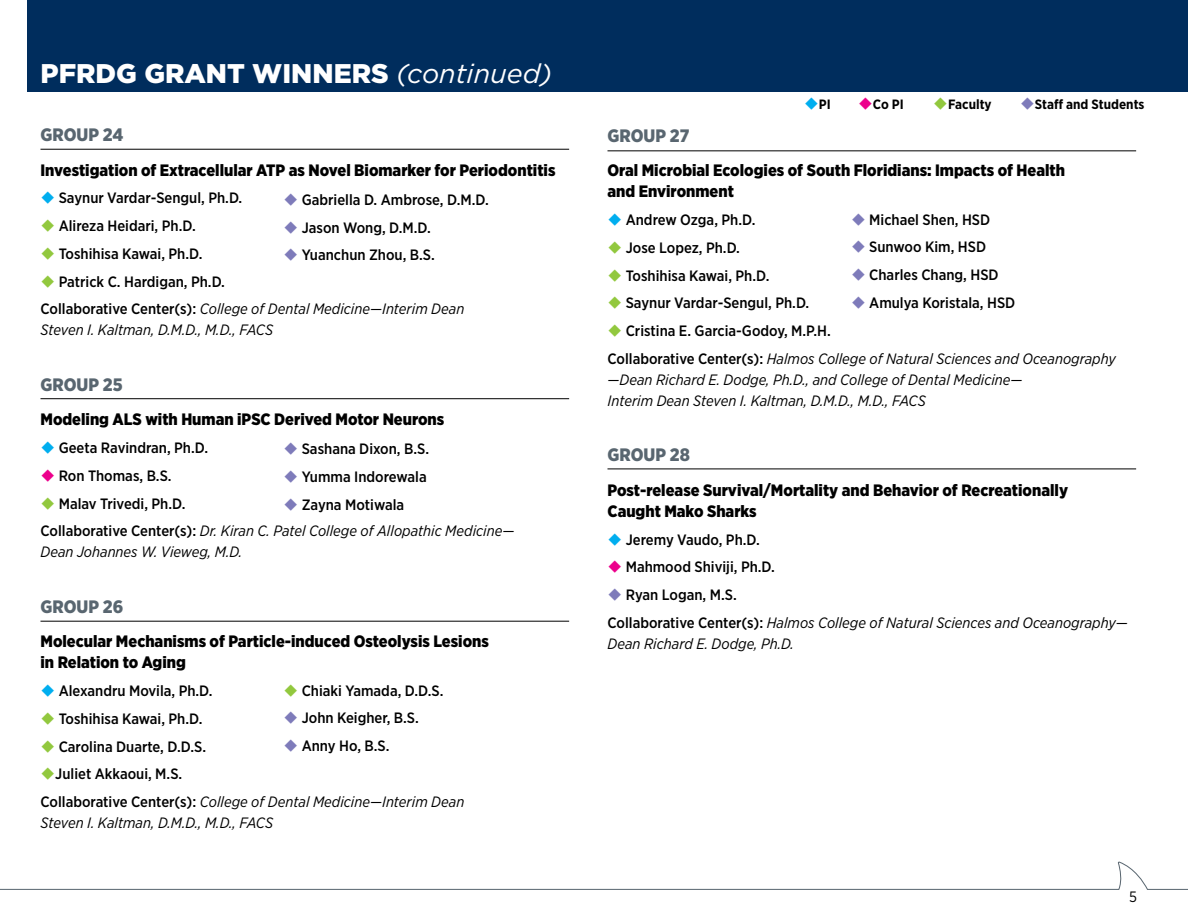
<style>
.page{position:relative;width:1188px;height:918px;background:#fff}
.page>*{position:absolute;margin:0;border:0;box-sizing:border-box;transform-origin:0 0}
.t1{font:900 27px "Gotham";color:#fff}
.t2{font:900 18px "Gotham Narrow";color:#596670}
.t3{font:900 16.5px/21px "Gotham Narrow";color:#000}
.t4{font:500 15px/27.8px "Gotham Narrow";color:#000}
.t5{font:italic 15px/27.8px "Gotham Narrow";color:#000}
.t6{font:15px "Gotham Narrow";color:#000}
.t7{font:700 13.5px "Gotham Narrow";color:#000}
.s1{font-weight:400;font-style:italic}
.s2{color:#00aeef}
.s3{color:#92c83e}
.s4{color:#7e7bba}
.s5{color:#ec008c}
.s6{font-weight:500;font-style:normal}
</style>
<div class="page">
<svg style="left:0;top:862px;width:1188px;height:28px"></svg>
<div style="left:27px;top:0;width:1161px;height:92px;background:#002d5d"></div>
<hr style="left:40px;top:149px;width:529px;height:1px;background:#000">
<hr style="left:40px;top:398px;width:529px;height:1px;background:#000">
<hr style="left:40px;top:621px;width:529px;height:1px;background:#000">
<hr style="left:608px;top:151px;width:528px;height:1px;background:#000">
<hr style="left:608px;top:469px;width:528px;height:1px;background:#000">
<h1 class="t1" style="left:40px;top:55px;width:513px">PFRDG GRANT WINNERS <span class="s1">(continued)</span></h1>
<p class="t2" style="left:40px;top:123px;width:84px">GROUP 24</p>
<p class="t3" style="left:40px;top:159px;width:516px">Investigation of Extracellular ATP as Novel Biomarker for Periodontitis</p>
<p class="t4" style="left:40px;top:184px;width:203px"><span class="s2">◆</span> Saynur Vardar-Sengul, Ph.D.</p>
<p class="t4" style="left:40px;top:212px;width:157px"><span class="s3">◆</span> Alireza Heidari, Ph.D.</p>
<p class="t4" style="left:40px;top:240px;width:163px"><span class="s3">◆</span> Toshihisa Kawai, Ph.D.</p>
<p class="t4" style="left:40px;top:267px;width:425px"><span class="s3">◆</span> Patrick C. Hardigan, Ph.D.<br>Collaborative Center(s): <span class="s1">College of Dental Medicine—Interim Dean</span></p>
<p class="t5" style="left:40px;top:316px;width:234px">Steven I. Kaltman, D.M.D., M.D., FACS</p>
<p class="t4" style="left:284px;top:185px;width:207px"><span class="s4">◆</span> Gabriella D. Ambrose, D.M.D.</p>
<p class="t4" style="left:284px;top:213px;width:149px"><span class="s4">◆</span> Jason Wong, D.M.D.</p>
<p class="t4" style="left:284px;top:241px;width:153px"><span class="s4">◆</span> Yuanchun Zhou, B.S.</p>
<p class="t2" style="left:40px;top:373px;width:84px">GROUP 25</p>
<p class="t3" style="left:40px;top:409px;width:405px">Modeling ALS with Human iPSC Derived Motor Neurons</p>
<p class="t4" style="left:40px;top:434px;width:169px"><span class="s2">◆</span> Geeta Ravindran, Ph.D.</p>
<p class="t4" style="left:40px;top:462px;width:133px"><span class="s5">◆</span> Ron Thomas, B.S.</p>
<p class="t5" style="left:40px;top:489px;width:475px"><span class="s3">◆</span> <span class="s6">Malav Trivedi, Ph.D.<br>Collaborative Center(s):</span> Dr. Kiran C. Patel College of Allopathic Medicine—</p>
<p class="t5" style="left:40px;top:538px;width:203px">Dean Johannes W. Vieweg, M.D.</p>
<p class="t4" style="left:284px;top:435px;width:147px"><span class="s4">◆</span> Sashana Dixon, B.S.</p>
<p class="t4" style="left:284px;top:463px;width:145px"><span class="s4">◆</span> Yumma Indorewala</p>
<p class="t4" style="left:284px;top:490px;width:122px"><span class="s4">◆</span> Zayna Motiwala</p>
<p class="t2" style="left:40px;top:595px;width:84px">GROUP 26</p>
<p class="t3" style="left:40px;top:631px;width:450px">Molecular Mechanisms of Particle-induced Osteolysis Lesions in Relation to Aging</p>
<p class="t4" style="left:40px;top:677px;width:174px"><span class="s2">◆</span> Alexandru Movila, Ph.D.</p>
<p class="t4" style="left:40px;top:705px;width:163px"><span class="s3">◆</span> Toshihisa Kawai, Ph.D.</p>
<p class="t4" style="left:40px;top:732px;width:167px"><span class="s3">◆</span> Carolina Duarte, D.D.S.</p>
<p class="t4" style="left:40px;top:760px;width:425px"><span class="s3">◆</span>Juliet Akkaoui, M.S.<br>Collaborative Center(s): <span class="s1">College of Dental Medicine—Interim Dean</span></p>
<p class="t5" style="left:40px;top:809px;width:234px">Steven I. Kaltman, D.M.D., M.D., FACS</p>
<p class="t4" style="left:284px;top:676px;width:161px"><span class="s3">◆</span> Chiaki Yamada, D.D.S.</p>
<p class="t4" style="left:284px;top:704px;width:137px"><span class="s4">◆</span> John Keigher, B.S.</p>
<p class="t4" style="left:284px;top:732px;width:108px"><span class="s4">◆</span> Anny Ho, B.S.</p>
<p class="t7" style="left:804px;top:96px;width:28px"><span class="s2">◆</span>PI</p>
<p class="t7" style="left:858px;top:96px;width:47px"><span class="s5">◆</span>Co PI</p>
<p class="t7" style="left:933px;top:96px;width:60px"><span class="s3">◆</span>Faculty</p>
<p class="t7" style="left:1020px;top:96px;width:126px"><span class="s4">◆</span>Staff and Students</p>
<p class="t2" style="left:608px;top:124px;width:83px">GROUP 27</p>
<p class="t3" style="left:608px;top:160px;width:459px">Oral Microbial Ecologies of South Floridians: Impacts of Health and Environment</p>
<p class="t4" style="left:608px;top:206px;width:149px"><span class="s2">◆</span> Andrew Ozga, Ph.D.</p>
<p class="t4" style="left:608px;top:234px;width:134px"><span class="s3">◆</span> Jose Lopez, Ph.D.</p>
<p class="t4" style="left:608px;top:261px;width:163px"><span class="s3">◆</span> Toshihisa Kawai, Ph.D.</p>
<p class="t4" style="left:608px;top:289px;width:203px"><span class="s3">◆</span> Saynur Vardar-Sengul, Ph.D.</p>
<p class="t4" style="left:608px;top:317px;width:510px"><span class="s3">◆</span> Cristina E. Garcia-Godoy, M.P.H.<br>Collaborative Center(s): <span class="s1">Halmos College of Natural Sciences and Oceanography</span></p>
<p class="t5" style="left:608px;top:369px;width:417px;line-height:21px">—Dean Richard E. Dodge, Ph.D., and College of Dental Medicine—<br>Interim Dean Steven I. Kaltman, D.M.D., M.D., FACS</p>
<p class="t4" style="left:851px;top:205px;width:141px"><span class="s4">◆</span> Michael Shen, HSD</p>
<p class="t4" style="left:851px;top:233px;width:137px"><span class="s4">◆</span> Sunwoo Kim, HSD</p>
<p class="t4" style="left:851px;top:261px;width:149px"><span class="s4">◆</span> Charles Chang, HSD</p>
<p class="t4" style="left:851px;top:289px;width:166px"><span class="s4">◆</span> Amulya Koristala, HSD</p>
<p class="t2" style="left:608px;top:443px;width:84px">GROUP 28</p>
<p class="t3" style="left:608px;top:479px;width:462px">Post-release Survival/Mortality and Behavior of Recreationally<br>Caught Mako Sharks</p>
<p class="t4" style="left:608px;top:525px;width:154px"><span class="s2">◆</span> Jeremy Vaudo, Ph.D.</p>
<p class="t4" style="left:608px;top:553px;width:169px"><span class="s5">◆</span> Mahmood Shiviji, Ph.D.</p>
<p class="t5" style="left:608px;top:581px;width:522px"><span class="s4">◆</span> <span class="s6">Ryan Logan, M.S.<br>Collaborative Center(s):</span> Halmos College of Natural Sciences and Oceanography—</p>
<p class="t5" style="left:608px;top:630px;width:188px">Dean Richard E. Dodge, Ph.D.</p>
<p class="t6" style="left:1129px;top:887px;width:9px">5</p>
</div>
